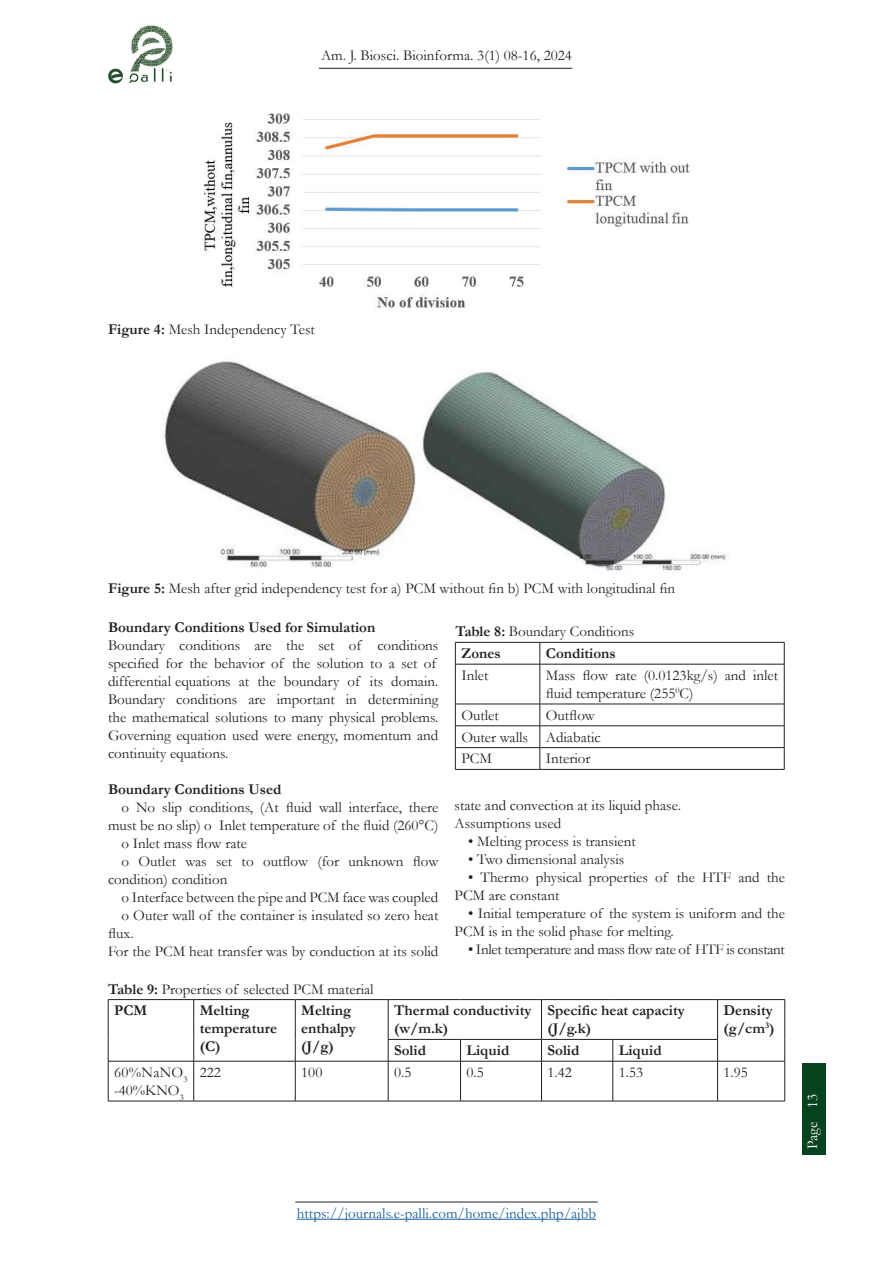
<style>
.page{position:relative;width:893px;height:1263px;background:#fff}
.page>*{position:absolute;margin:0;border:0;box-sizing:border-box;transform-origin:0 0}
.t1{font:15px/18px "Garamond";color:#231f20}
.t2{font:700 15px/18px "Garamond";color:#231f20}
.t3{font:15px "Garamond";color:#175d9e}
.t4{font:15px "Garamond";letter-spacing:-.02em;color:#231f20}
.t5{font:15px/18px "Garamond";letter-spacing:.02em;color:#231f20}
.t6{font:15px "Garamond";color:#fff}
.s1{font-weight:700}
</style>
<div class="page">
<div style="left:802px;top:1063px;width:24px;height:91px;background:#08431f"></div>
<hr style="left:297px;top:1219px;width:299px;height:1px;background:#175d9e">
<hr style="left:295px;top:1202px;width:303px;height:1px;background:#231f20">
<img style="left:108px;top:25px;width:65px;height:59px">
<hr style="left:319px;top:68px;width:253px;height:1px;background:#231f20">
<img style="left:204px;top:113px;width:486px;height:195px">
<img style="left:164px;top:361px;width:562px;height:210px">
<hr style="left:455px;top:642px;width:85px;height:1px;background:#231f20">
<svg style="left:455px;top:642px;width:1px;height:22px"></svg>
<hr style="left:540px;top:642px;width:244px;height:1px;background:#231f20">
<svg style="left:540px;top:642px;width:1px;height:22px"></svg>
<svg style="left:784px;top:642px;width:1px;height:22px"></svg>
<hr style="left:455px;top:664px;width:85px;height:1px;background:#231f20">
<hr style="left:455px;top:664px;width:1px;height:40px;background:#231f20">
<hr style="left:540px;top:664px;width:244px;height:1px;background:#231f20">
<hr style="left:540px;top:664px;width:1px;height:40px;background:#231f20">
<hr style="left:784px;top:664px;width:1px;height:40px;background:#231f20">
<hr style="left:455px;top:704px;width:85px;height:1px;background:#231f20">
<hr style="left:540px;top:704px;width:244px;height:1px;background:#231f20">
<hr style="left:455px;top:725px;width:85px;height:1px;background:#231f20">
<hr style="left:540px;top:725px;width:244px;height:1px;background:#231f20">
<hr style="left:455px;top:747px;width:85px;height:1px;background:#231f20">
<svg style="left:455px;top:704px;width:1px;height:65px"></svg>
<hr style="left:540px;top:747px;width:244px;height:1px;background:#231f20">
<svg style="left:540px;top:704px;width:1px;height:65px"></svg>
<svg style="left:784px;top:704px;width:1px;height:65px"></svg>
<hr style="left:455px;top:769px;width:85px;height:1px;background:#231f20">
<hr style="left:540px;top:769px;width:244px;height:1px;background:#231f20">
<hr style="left:108px;top:999px;width:86px;height:1px;background:#231f20">
<hr style="left:108px;top:1000px;width:1px;height:39px;background:#231f20">
<hr style="left:194px;top:999px;width:101px;height:1px;background:#231f20">
<hr style="left:193px;top:1000px;width:1px;height:39px;background:#231f20">
<hr style="left:295px;top:999px;width:93px;height:1px;background:#231f20">
<hr style="left:295px;top:1000px;width:1px;height:39px;background:#231f20">
<hr style="left:388px;top:999px;width:72px;height:1px;background:#231f20">
<hr style="left:388px;top:1000px;width:1px;height:39px;background:#231f20">
<hr style="left:460px;top:999px;width:81px;height:1px;background:#231f20">
<hr style="left:541px;top:999px;width:72px;height:1px;background:#231f20">
<hr style="left:541px;top:1000px;width:1px;height:39px;background:#231f20">
<hr style="left:613px;top:999px;width:105px;height:1px;background:#231f20">
<hr style="left:718px;top:999px;width:67px;height:1px;background:#231f20">
<hr style="left:717px;top:1000px;width:1px;height:39px;background:#231f20">
<hr style="left:784px;top:1000px;width:1px;height:39px;background:#231f20">
<svg style="left:108px;top:1039px;width:1px;height:22px"></svg>
<svg style="left:193px;top:1039px;width:1px;height:22px"></svg>
<svg style="left:295px;top:1039px;width:1px;height:22px"></svg>
<hr style="left:388px;top:1039px;width:72px;height:1px;background:#231f20">
<svg style="left:388px;top:1039px;width:1px;height:22px"></svg>
<hr style="left:460px;top:1039px;width:81px;height:1px;background:#231f20">
<svg style="left:460px;top:1039px;width:1px;height:22px"></svg>
<hr style="left:541px;top:1039px;width:72px;height:1px;background:#231f20">
<svg style="left:541px;top:1039px;width:1px;height:22px"></svg>
<hr style="left:613px;top:1039px;width:105px;height:1px;background:#231f20">
<svg style="left:613px;top:1039px;width:1px;height:22px"></svg>
<svg style="left:717px;top:1039px;width:1px;height:22px"></svg>
<svg style="left:784px;top:1039px;width:1px;height:22px"></svg>
<hr style="left:108px;top:1061px;width:86px;height:1px;background:#231f20">
<hr style="left:108px;top:1061px;width:1px;height:40px;background:#231f20">
<hr style="left:194px;top:1061px;width:101px;height:1px;background:#231f20">
<hr style="left:193px;top:1061px;width:1px;height:40px;background:#231f20">
<hr style="left:295px;top:1061px;width:93px;height:1px;background:#231f20">
<hr style="left:295px;top:1061px;width:1px;height:40px;background:#231f20">
<hr style="left:388px;top:1061px;width:72px;height:1px;background:#231f20">
<hr style="left:388px;top:1061px;width:1px;height:40px;background:#231f20">
<hr style="left:460px;top:1061px;width:81px;height:1px;background:#231f20">
<hr style="left:460px;top:1061px;width:1px;height:40px;background:#231f20">
<hr style="left:541px;top:1061px;width:72px;height:1px;background:#231f20">
<hr style="left:541px;top:1061px;width:1px;height:40px;background:#231f20">
<hr style="left:613px;top:1061px;width:105px;height:1px;background:#231f20">
<hr style="left:613px;top:1061px;width:1px;height:40px;background:#231f20">
<hr style="left:718px;top:1061px;width:67px;height:1px;background:#231f20">
<hr style="left:717px;top:1061px;width:1px;height:40px;background:#231f20">
<hr style="left:784px;top:1061px;width:1px;height:40px;background:#231f20">
<hr style="left:108px;top:1101px;width:86px;height:1px;background:#231f20">
<hr style="left:194px;top:1101px;width:101px;height:1px;background:#231f20">
<hr style="left:295px;top:1101px;width:93px;height:1px;background:#231f20">
<hr style="left:388px;top:1101px;width:72px;height:1px;background:#231f20">
<hr style="left:460px;top:1101px;width:81px;height:1px;background:#231f20">
<hr style="left:541px;top:1101px;width:72px;height:1px;background:#231f20">
<hr style="left:613px;top:1101px;width:105px;height:1px;background:#231f20">
<hr style="left:718px;top:1101px;width:67px;height:1px;background:#231f20">
<p class="t1" style="left:321px;top:46px;width:252px">Am. J. Biosci. Bioinforma. 3(1) 08-16, 2024</p>
<p class="t1" style="left:108px;top:320px;width:208px"><span class="s1">Figure 4:</span> Mesh Independency Test</p>
<p class="t1" style="left:108px;top:578px;width:569px"><span class="s1">Figure 5:</span> Mesh after grid independency test for a) PCM without fin b) PCM with longitudinal fin</p>
<p class="t1" style="left:461px;top:620px;width:174px;line-height:21.8px;text-indent:-6px"><span class="s1">Table 8:</span> Boundary Conditions<br><span class="s1">Zones</span></p>
<p class="t2" style="left:108px;top:618px;width:269px">Boundary Conditions Used for Simulation</p>
<p class="t1" style="left:108px;top:636px;width:332px">Boundary conditions are the set of conditions specified for the behavior of the solution to a set of differential equations at the boundary of its domain.<br>Boundary conditions are important in determining the mathematical solutions to many physical problems.<br>Governing equation used were energy, momentum and continuity equations.</p>
<p class="t2" style="left:108px;top:780px;width:175px">Boundary Conditions Used</p>
<p class="t1" style="left:122px;top:798px;width:318px">o No slip conditions, (At fluid wall interface, there</p>
<p class="t1" style="left:108px;top:816px;width:332px">must be no slip) o Inlet temperature of the fluid (260°C)</p>
<p class="t1" style="left:122px;top:834px;width:127px">o Inlet mass flow rate</p>
<p class="t1" style="left:122px;top:852px;width:318px">o Outlet was set to outflow (for unknown flow</p>
<p class="t1" style="left:108px;top:870px;width:121px">condition) condition</p>
<p class="t1" style="left:122px;top:888px;width:318px">o Interface between the pipe and PCM face was coupled</p>
<p class="t1" style="left:122px;top:906px;width:318px">o Outer wall of the container is insulated so zero heat</p>
<p class="t1" style="left:108px;top:924px;width:27px">flux.</p>
<p class="t1" style="left:108px;top:942px;width:332px">For the PCM heat transfer was by conduction at its solid</p>
<p class="t2" style="left:546px;top:644px;width:72px">Conditions</p>
<p class="t1" style="left:461px;top:666px;width:29px">Inlet</p>
<p class="t1" style="left:546px;top:666px;width:234px">Mass flow rate (0.0123kg/s) and inlet fluid temperature (255<sup>0</sup>C)</p>
<p class="t1" style="left:461px;top:706px;width:39px">Outlet</p>
<p class="t1" style="left:461px;top:704px;width:141px;line-height:21.8px;text-indent:84px">Outflow<br>Outer walls Adiabatic<br>PCM</p>
<p class="t1" style="left:546px;top:749px;width:46px">Interior</p>
<p class="t1" style="left:455px;top:796px;width:228px">state and convection at its liquid phase.<br>Assumptions used</p>
<p class="t1" style="left:468px;top:832px;width:169px">• Melting process is transient</p>
<p class="t1" style="left:468px;top:850px;width:158px">• Two dimensional analysis</p>
<p class="t1" style="left:455px;top:868px;width:332px;text-indent:14px">• Thermo physical properties of the HTF and the<br>PCM are constant</p>
<p class="t1" style="left:455px;top:904px;width:332px;text-indent:14px">• Initial temperature of the system is uniform and the<br>PCM is in the solid phase for melting.</p>
<p class="t4" style="left:468px;top:939px;width:318px">• Inlet temperature and mass flow rate of HTF is constant</p>
<p class="t1" style="left:114px;top:978px;width:261px;line-height:21.8px;text-indent:-6px"><span class="s1">Table 9:</span> Properties of selected PCM material<br><span class="s1">PCM</span></p>
<p class="t2" style="left:200px;top:1002px;width:79px">Melting temperature (C)</p>
<p class="t2" style="left:301px;top:1002px;width:56px">Melting enthalpy (J/g)</p>
<p class="t2" style="left:394px;top:1002px;width:139px">Thermal conductivity (w/m.k)</p>
<p class="t2" style="left:547px;top:1002px;width:139px">Specific heat capacity (J/g.k)</p>
<p class="t2" style="left:724px;top:1002px;width:52px">Density (g/cm<sup>3</sup>)</p>
<p class="t2" style="left:394px;top:1041px;width:33px">Solid</p>
<p class="t2" style="left:466px;top:1041px;width:44px">Liquid</p>
<p class="t2" style="left:547px;top:1041px;width:33px">Solid</p>
<p class="t2" style="left:619px;top:1041px;width:44px">Liquid</p>
<p class="t5" style="left:114px;top:1063px;width:75px">60%NaNO<sub>3 </sub>-40%KNO<sub>3</sub></p>
<p class="t1" style="left:200px;top:1063px;width:23px">222</p>
<p class="t1" style="left:301px;top:1063px;width:23px">100</p>
<p class="t1" style="left:394px;top:1063px;width:19px">0.5</p>
<p class="t1" style="left:466px;top:1063px;width:19px">0.5</p>
<p class="t1" style="left:547px;top:1063px;width:26px">1.42</p>
<p class="t1" style="left:619px;top:1063px;width:26px">1.53</p>
<p class="t1" style="left:724px;top:1063px;width:26px">1.95</p>
<p class="t6" style="left:802px;top:1149px;width:57px;rotate:-90deg">Page 13</p>
<p class="t3" style="left:297px;top:1203px;width:301px">https://journals.e-palli.com/home/index.php/ajbb</p>
</div>
